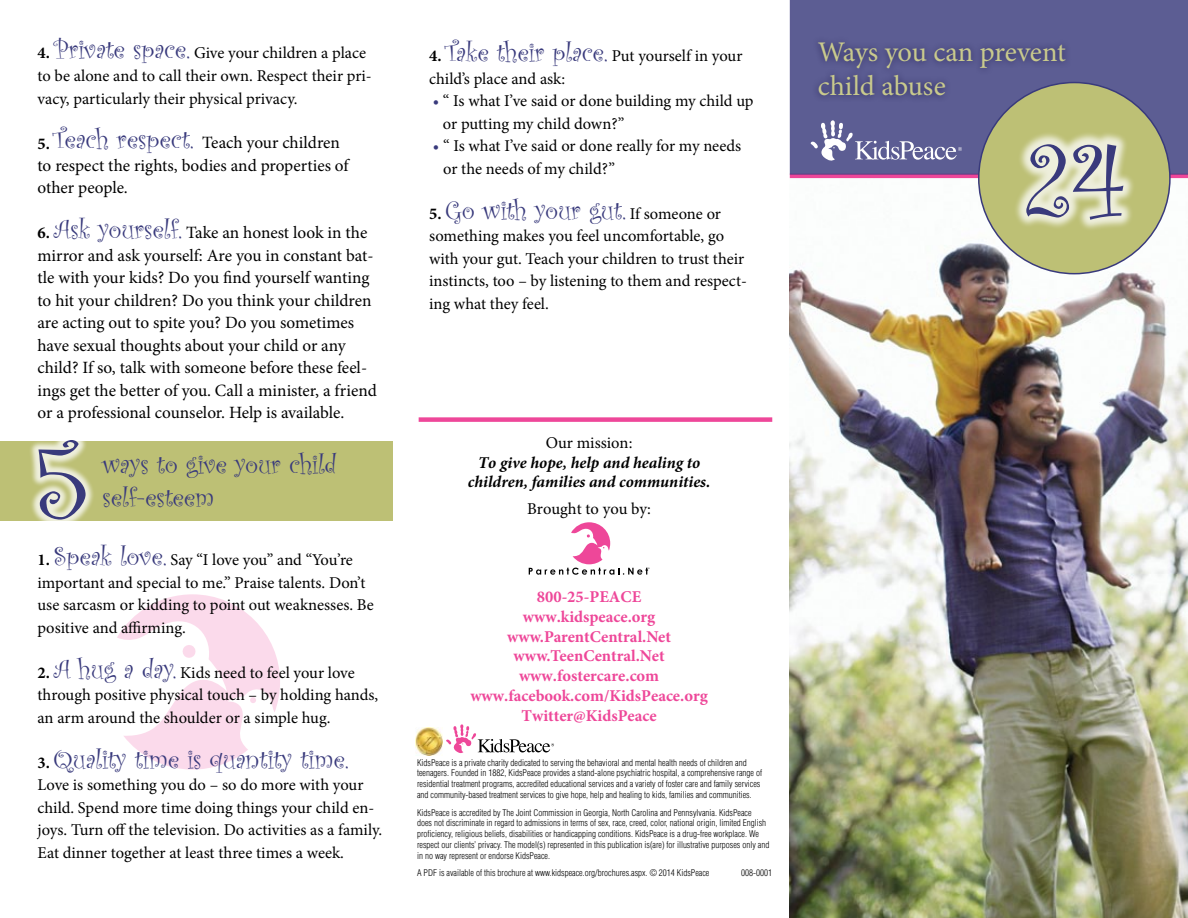
<style>
.page{position:relative;width:1188px;height:918px;background:#fff}
.page>*{position:absolute;margin:0;border:0;box-sizing:border-box;transform-origin:0 0}
.t1{font:108px "Curlz";color:#393a7c}
.t2{font:28.5px/34.2px "Minion Pro";letter-spacing:-.01em;color:#c9ca8d}
.t3{font:27px/32.4px "Curlz";color:#393a7c}
.t4{font:17.25px/22.5px "Minion Pro";letter-spacing:-.005em;color:#000}
.t5{font:16.5px/22.5px "Minion Pro";color:#000}
.t6{font:700 16.5px/19.8px "Minion Pro";color:#ee4799;text-align:center}
.t7{font:italic 700 16.5px/19.8px "Minion Pro";color:#000;text-align:center}
.t8{font:300 condensed 9px/10.8px "Helvetica";color:#000}
.s1{font-weight:700}
.s2{font-family:"Curlz";font-size:27px;color:#393a7c}
.s3{font-weight:700;font-size:16.5px}
.s4{font-family:"Minion Pro";font-weight:700;font-size:16.5px;color:#000}
.s5{color:#393a7c}
.s6{font-family:"Minion Pro";font-size:16.5px;color:#000}
</style>
<div class="page">
<svg style="left:117px;top:594px;width:163px;height:176px"></svg>
<div style="left:0;top:441px;width:393px;height:80px;background:#bdc075"></div>
<img style="left:790px;top:178px;width:398px;height:740px">
<hr style="left:790px;top:174px;width:398px;height:4px;background:#ee4799">
<div style="left:790px;top:0;width:398px;height:175px;background:#5c5d93"></div>
<div style="left:812px;top:35px;width:260px;height:68px;background:#1a1548;opacity:.75"></div>
<div style="left:979px;top:83px;width:191px;height:191px;background:#bdc075;border-radius:50%"></div>
<div style="left:1014px;top:131px;width:122px;height:101px;background:#fff;opacity:.75"></div>
<svg style="left:811px;top:120px;width:151px;height:41px;background:#7879a5"></svg>
<div style="left:29px;top:431px;width:67px;height:99px;background:#fff;opacity:.75"></div>
<svg style="left:529px;top:522px;width:121px;height:53px"></svg>
<svg style="left:446px;top:724px;width:108px;height:30px"></svg>
<img style="left:415px;top:727px;width:28px;height:28px">
<div style="left:419px;top:417px;width:353px;height:5px;background:#ee4799"></div>
<h3 class="t5" style="left:37px;top:42px;width:336px"><span class="s1">4.</span> <span class="s2">Private space.</span> Give your children a place to be alone and to call their own. Respect their pri&shy;vacy, particularly their physical privacy.</h3>
<h3 class="t4" style="left:37px;top:132px;width:313px"><span class="s3">5.</span> <span class="s2">Teach respect.</span> Teach your children to respect the rights, bodies and properties of other people.</h3>
<p class="t4" style="left:37px;top:222px;width:341px"><span class="s3">6.</span> <span class="s2">Ask yourself.</span> Take an honest look in the mirror and ask yourself: Are you in constant bat&shy;tle with your kids? Do you find yourself wanting to hit your children? Do you think your children are acting out to spite you? Do you sometimes have sexual thoughts about your child or any child? If so, talk with someone before these feel&shy;ings get the better of you. Call a minister, a friend or a professional counselor. Help is available.</p>
<h3 class="t3" style="left:102px;top:447px;width:236px">ways to give your child self-esteem</h3>
<h3 class="t5" style="left:37px;top:549px;width:338px"><span class="s1">1.</span> <span class="s2">Speak love.</span> Say “I love you” and “You’re important and special to me.” Praise talents. Don’t use sarcasm or kidding to point out weaknesses. Be positive and affirming.</h3>
<h3 class="t5" style="left:37px;top:661px;width:342px"><span class="s1">2.</span> <span class="s2">A hug a day.</span> Kids need to feel your love through positive physical touch – by holding hands, an arm around the shoulder or a simple hug.</h3>
<h3 class="t3" style="left:38px;top:742px;width:313px"><span class="s4">3.</span> Quality time is quantity time.</h3>
<h3 class="t5" style="left:38px;top:774px;width:346px">Love is something you do – so do more with your child. Spend more time doing things your child en&shy;joys. Turn off the television. Do activities as a family.<br>Eat dinner together at least three times a week.</h3>
<h3 class="t5" style="left:429px;top:45px;width:315px"><span class="s1">4.</span> <span class="s2">Take their place.</span> Put yourself in your child’s place and ask:</h3>
<h3 class="t5" style="left:443px;top:90px;width:312px;text-indent:-10px"><span class="s5">•</span> “ Is what I’ve said or done building my child up or putting my child down?”</h3>
<h3 class="t5" style="left:443px;top:135px;width:300px;text-indent:-10px"><span class="s5">•</span> “ Is what I’ve said or done really for my needs or the needs of my child?”</h3>
<h3 class="t3" style="left:429px;top:193px;width:293px"><span class="s4">5.</span> Go with your gut. <span class="s6">If someone or</span></h3>
<h3 class="t5" style="left:429px;top:225px;width:319px">something makes you feel uncomfortable, go with your gut. Teach your children to trust their instincts, too – by listening to them and respect&shy;ing what they feel.</h3>
<h1 class="t1" style="left:33px;top:408px;width:56px">5</h1>
<h3 class="t5" style="left:546px;top:431px;width:88px">Our mission:</h3>
<h3 class="t7" style="left:468px;top:452px;width:244px">To give hope, help and healing to children, families and communities.</h3>
<h3 class="t5" style="left:527px;top:497px;width:125px">Brought to you by:</h3>
<h3 class="t6" style="left:470px;top:587px;width:239px">800-25-PEACE www.kidspeace.org www.ParentCentral.Net www.TeenCentral.Net www.fostercare.com www.facebook.com/KidsPeace.org<br>Twitter@KidsPeace</h3>
<p class="t8" style="left:417px;top:757px;width:346px">KidsPeace is a private charity dedicated to serving the behavioral and mental health needs of children and teenagers. Founded in 1882, KidsPeace provides a stand-alone psychiatric hospital, a comprehensive range of residential treatment programs, accredited educational services and a variety of foster care and family services and community-based treatment services to give hope, help and healing to kids, families and communities.</p>
<p class="t8" style="left:417px;top:807px;width:354px">KidsPeace is accredited by The Joint Commission in Georgia, North Carolina and Pennsylvania. KidsPeace<br>does not discriminate in regard to admissions in terms of sex, race, creed, color, national origin, limited English proficiency, religious beliefs, disabilities or handicapping conditions. KidsPeace is a drug-free workplace. We respect our clients’ privacy. The model(s) represented in this publication is(are) for illustrative purposes only and in no way represent or endorse KidsPeace.</p>
<p class="t8" style="left:417px;top:868px;width:294px">A PDF is available of this brochure at www.kidspeace.org/brochures.aspx. © 2014 KidsPeace</p>
<p class="t8" style="left:741px;top:868px;width:32px">008-0001</p>
<h2 class="t2" style="left:818px;top:35px;width:249px">Ways you can prevent child abuse</h2>
<h1 class="t1" style="left:1024px;top:107px;width:103px">24</h1>
</div>
